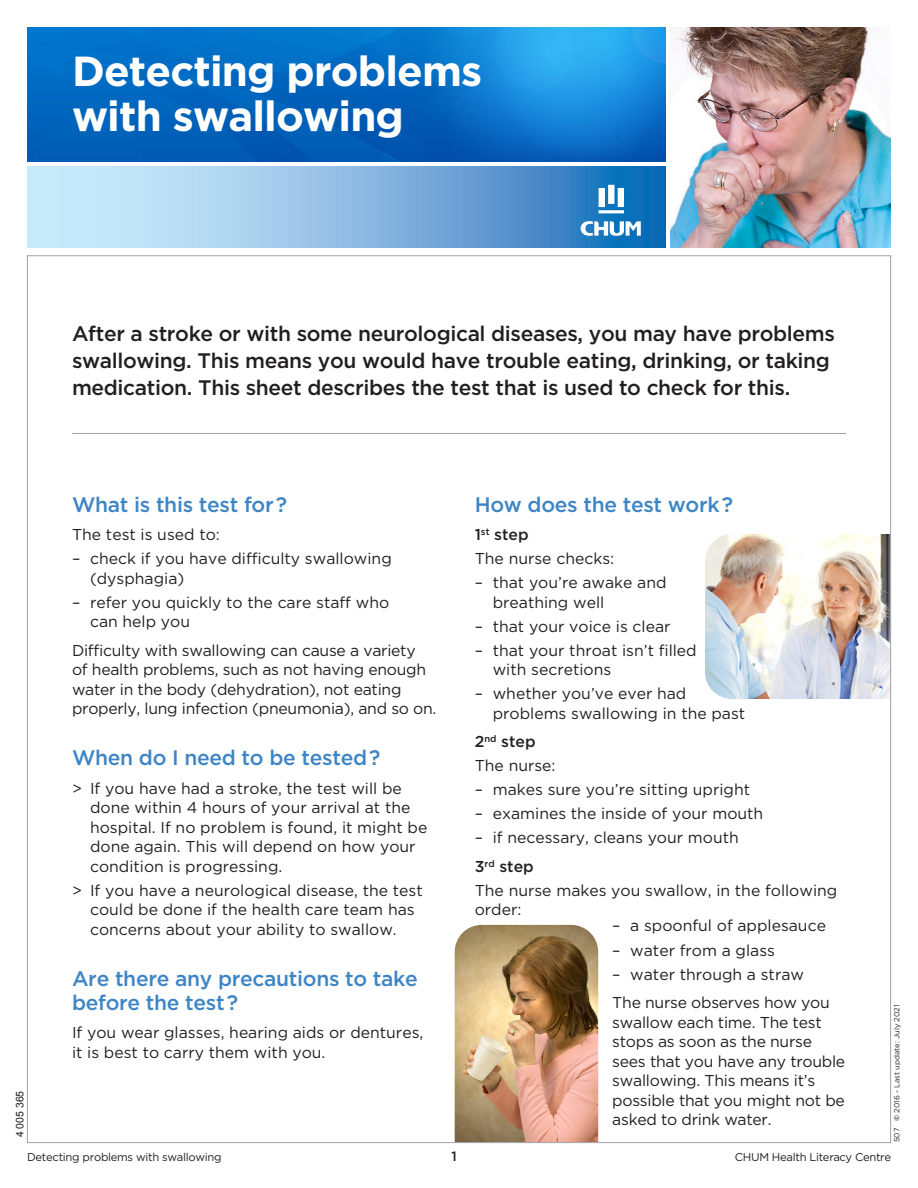
<style>
.page{position:relative;width:918px;height:1188px;background:#fff}
.page>*{position:absolute;margin:0;border:0;box-sizing:border-box;transform-origin:0 0}
.t1{font:700 42px/45px "Gotham";letter-spacing:-.02em;color:#fff}
.t2{font:500 21px/27px "Gotham";letter-spacing:-.015em;color:#231f20}
.t3{font:500 21px/24px "Gotham";letter-spacing:-.015em;color:#3e85c5}
.t4{font:15.75px/19.5px "Gotham";color:#231f20}
.t5{font:500 13.5px "Gotham";color:#231f20}
.t6{font:11.25px "Gotham";letter-spacing:-.025em;color:#231f20}
.t7{font:10.5px "Arial";color:#231f20}
.t8{font:7.5px "Gotham";color:#231f20}
.s1{font-weight:500}
.s2{font-weight:700}
</style>
<div class="page">
<hr style="left:72px;top:433px;width:774px;height:1px;background:#a0a1a5">
<svg style="left:27px;top:166px;width:639px;height:82px;background:#85b7e0"></svg>
<svg style="left:599px;top:185px;width:25px;height:28px"></svg>
<svg style="left:581px;top:221px;width:60px;height:15px"></svg>
<svg style="left:27px;top:27px;width:639px;height:135px;background:#0870c6"></svg>
<img style="left:671px;top:27px;width:220px;height:221px">
<img style="left:705px;top:534px;width:184px;height:165px">
<img style="left:455px;top:925px;width:143px;height:216px">
<h1 class="t1" style="left:72px;top:48px;width:412px">Detecting problems with swallowing</h1>
<p class="t7" style="left:13px;top:1137px;width:48px;rotate:-90deg">4 005 365</p>
<h2 class="t2" style="left:72px;top:320px;width:765px">After a stroke or with some neurological diseases, you may have problems swallowing. This means you would have trouble eating, drinking, or taking medication. This sheet describes the test that is used to check for this.</h2>
<h2 class="t3" style="left:72px;top:492px;width:217px">What is this test for?</h2>
<p class="t4" style="left:72px;top:525px;width:149px">The test is used to:</p>
<p class="t4" style="left:90px;top:549px;width:303px;text-indent:-18px">– check if you have difficulty swallowing (dysphagia)</p>
<p class="t4" style="left:90px;top:592px;width:301px;text-indent:-18px">– refer you quickly to the care staff who can help you</p>
<p class="t4" style="left:72px;top:640px;width:366px">Difficulty with swallowing can cause a variety<br>of health problems, such as not having enough water in the body (dehydration), not eating properly, lung infection (pneumonia), and so on.</p>
<h2 class="t3" style="left:72px;top:746px;width:310px">When do I need to be tested?</h2>
<p class="t4" style="left:90px;top:778px;width:339px;text-indent:-18px">&gt; If you have had a stroke, the test will be done within 4 hours of your arrival at the hospital. If no problem is found, it might be done again. This will depend on how your condition is progressing.</p>
<p class="t4" style="left:90px;top:880px;width:334px;text-indent:-18px">&gt; If you have a neurological disease, the test could be done if the health care team has concerns about your ability to swallow.</p>
<h2 class="t3" style="left:72px;top:966px;width:347px">Are there any precautions to take before the test?</h2>
<p class="t4" style="left:72px;top:1023px;width:353px">If you wear glasses, hearing aids or dentures, it is best to carry them with you.</p>
<h2 class="t3" style="left:475px;top:492px;width:260px">How does the test work?</h2>
<p class="t4" style="left:475px;top:523px;width:141px;line-height:24px"><span class="s1">1</span><sup>st</sup> <span class="s1">step<br></span>The nurse checks:</p>
<p class="t4" style="left:493px;top:573px;width:175px;text-indent:-18px">– that you’re awake and breathing well</p>
<p class="t4" style="left:475px;top:616px;width:197px">– that your voice is clear</p>
<p class="t4" style="left:493px;top:640px;width:206px;text-indent:-18px">– that your throat isn’t filled with secretions</p>
<p class="t4" style="left:493px;top:684px;width:254px;text-indent:-18px">– whether you’ve ever had problems swallowing in the past</p>
<p class="t4" style="left:475px;top:730px;width:82px;line-height:24px"><span class="s1">2</span><sup>nd</sup> <span class="s1">step<br></span>The nurse:</p>
<p class="t4" style="left:475px;top:780px;width:277px">– makes sure you’re sitting upright</p>
<p class="t4" style="left:475px;top:804px;width:290px">– examines the inside of your mouth</p>
<p class="t4" style="left:475px;top:823px;width:266px;line-height:28.5px">– if necessary, cleans your mouth<br><span class="s1">3</span><sup>rd</sup> <span class="s1">step</span></p>
<p class="t4" style="left:475px;top:880px;width:364px">The nurse makes you swallow, in the following order:</p>
<p class="t4" style="left:612px;top:916px;width:215px">– a spoonful of applesauce</p>
<p class="t4" style="left:612px;top:940px;width:164px">– water from a glass</p>
<p class="t4" style="left:612px;top:960px;width:219px;line-height:28.5px">– water through a straw<br>The nurse observes how you</p>
<p class="t4" style="left:612px;top:1012px;width:234px">swallow each time. The test stops as soon as the nurse sees that you have any trouble swallowing. This means it’s possible that you might not be asked to drink water.</p>
<p class="t8" style="left:892px;top:1142px;width:139px;rotate:-90deg">507 <span class="s2">©</span> 2016 - Last update: July 2021</p>
<p class="t6" style="left:27px;top:1150px;width:196px">Detecting problems with swallowing</p>
<p class="t5" style="left:451px;top:1148px;width:7px">1</p>
<p class="t6" style="left:735px;top:1150px;width:158px">CHUM Health Literacy Centre</p>
</div>
